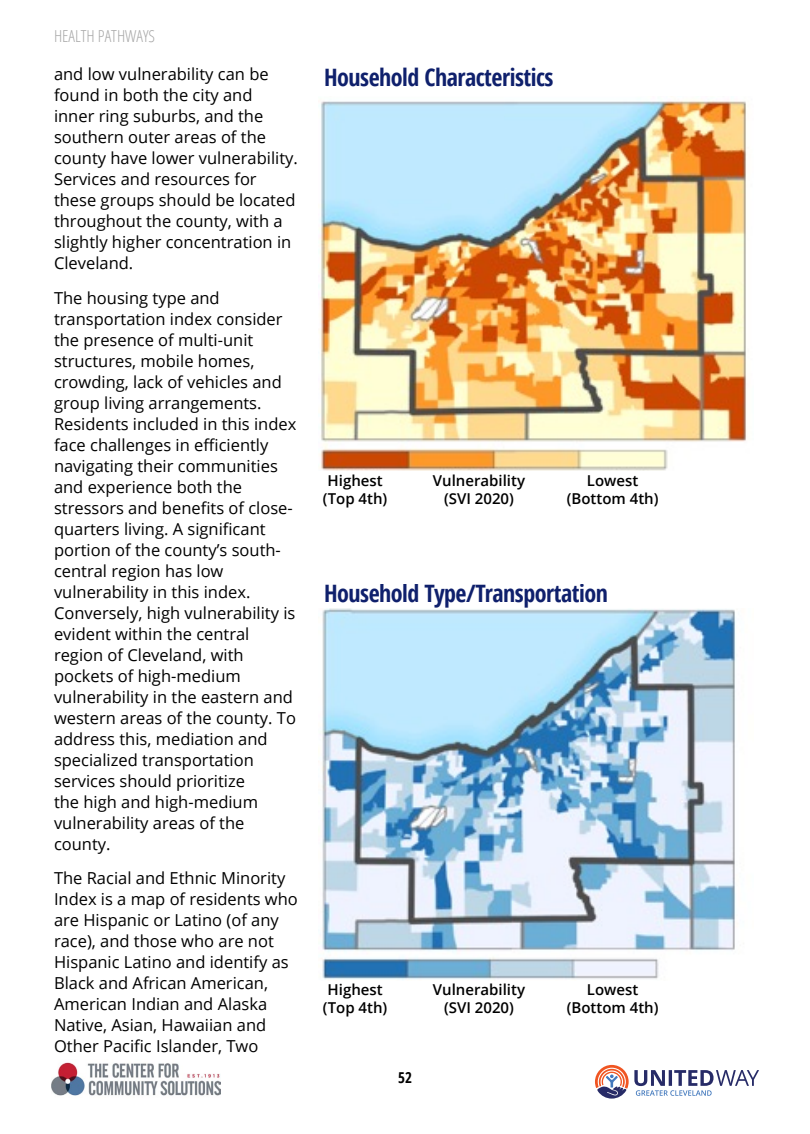
<style>
.page{position:relative;width:810px;height:1134px;background:#fff}
.page>*{position:absolute;margin:0;border:0;box-sizing:border-box;transform-origin:0 0}
.t1{font:700 condensed 24px "Open Sans";letter-spacing:-.02em;color:#0f206c}
.t2{font:16.5px/21px "Open Sans";color:#000}
.t3{font:300 condensed 16.5px "Open Sans";color:#a6a6a6}
.t4{font:600 15px/18px "Open Sans";color:#000;text-align:center}
.t5{font:700 condensed 15px "Open Sans";color:#000}
</style>
<div class="page">
<img style="left:51px;top:1062px;width:170px;height:34px">
<svg style="left:595px;top:1065px;width:164px;height:34px"></svg>
<img style="left:322px;top:608px;width:414px;height:372px">
<img style="left:319px;top:100px;width:428px;height:371px">
<p class="t3" style="left:54px;top:25px;width:103px">HEALTH PATHWAYS</p>
<p class="t2" style="left:54px;top:63px;width:245px">and low vulnerability can be found in both the city and<br>inner ring suburbs, and the southern outer areas of the county have lower vulnerability.<br>Services and resources for these groups should be located throughout the county, with a slightly higher concentration in<br>Cleveland.</p>
<p class="t2" style="left:54px;top:287px;width:244px">The housing type and transportation index consider the presence of multi-unit structures, mobile homes, crowding, lack of vehicles and group living arrangements.<br>Residents included in this index face challenges in efficiently navigating their communities and experience both the stressors and benefits of close&shy;quarters living. A significant portion of the county’s south&shy;central region has low vulnerability in this index.<br>Conversely, high vulnerability is evident within the central region of Cleveland, with pockets of high-medium vulnerability in the eastern and western areas of the county. To address this, mediation and specialized transportation services should prioritize<br>the high and high-medium vulnerability areas of the county.</p>
<p class="t2" style="left:54px;top:867px;width:245px">The Racial and Ethnic Minority<br>Index is a map of residents who are Hispanic or Latino (of any race), and those who are not<br>Hispanic Latino and identify as<br>Black and African American,<br>American Indian and Alaska<br>Native, Asian, Hawaiian and<br>Other Pacific Islander, Two</p>
<h1 class="t1" style="left:324px;top:60px;width:231px">Household Characteristics</h1>
<p class="t4" style="left:323px;top:471px;width:66px">Highest (Top 4th)</p>
<p class="t4" style="left:433px;top:471px;width:94px">Vulnerability (SVI 2020)</p>
<p class="t4" style="left:567px;top:471px;width:93px">Lowest (Bottom 4th)</p>
<h1 class="t1" style="left:324px;top:577px;width:285px">Household Type/Transportation</h1>
<p class="t4" style="left:323px;top:980px;width:66px">Highest (Top 4th)</p>
<p class="t4" style="left:433px;top:980px;width:94px">Vulnerability (SVI 2020)</p>
<p class="t5" style="left:398px;top:1067px;width:15px">52</p>
<p class="t4" style="left:567px;top:980px;width:93px">Lowest (Bottom 4th)</p>
</div>
